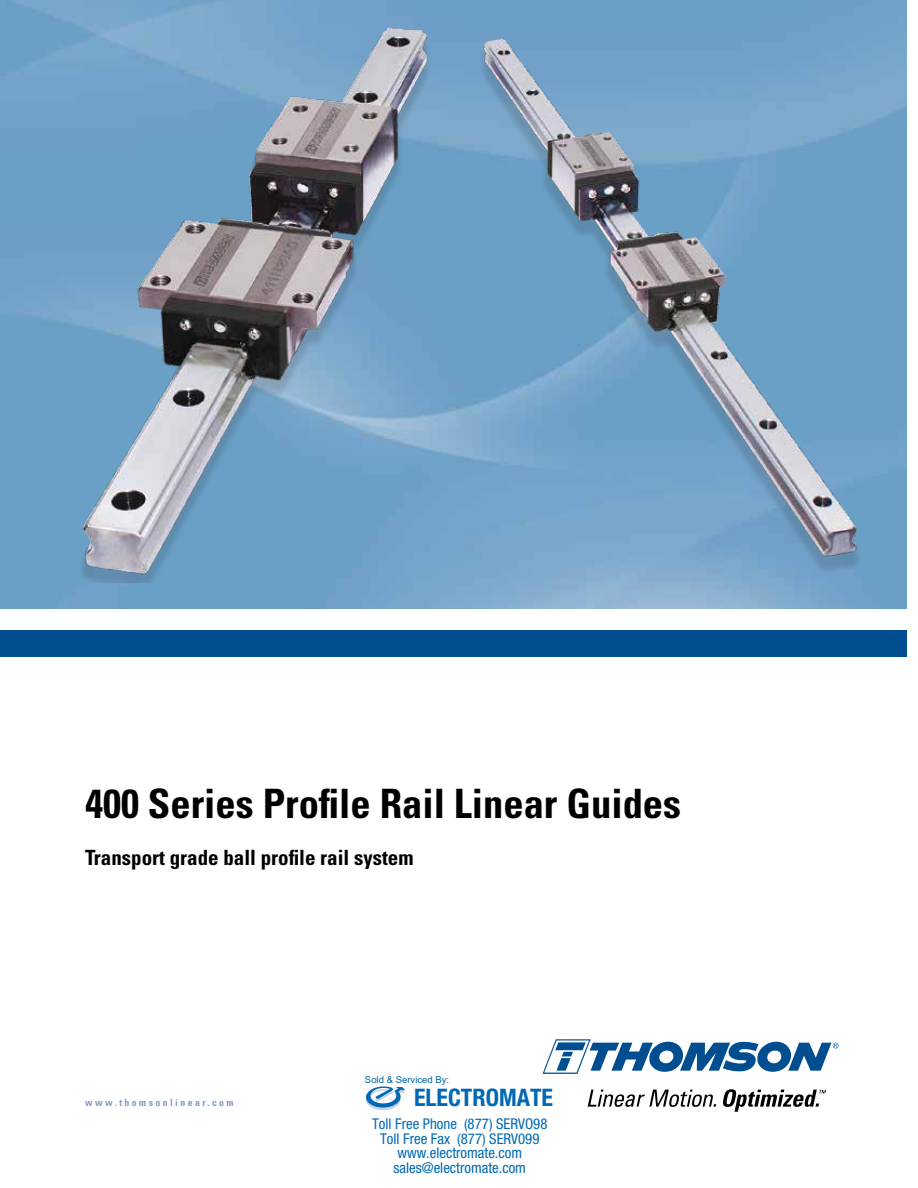
<style>
.page{position:relative;width:918px;height:1188px;background:#fff}
.page>*{position:absolute;margin:0;border:0;box-sizing:border-box;transform-origin:0 0}
.t1{font:700 condensed 40.5px "Univers";color:#000}
.t2{font:700 condensed 24.15px "Helvetica Neue";color:#0168b3}
.t3{font:700 condensed 21px "Univers";color:#000}
.t4{font:condensed 14.85px/14.9px "Helvetica Neue";color:#0168b3;text-align:center}
.t5{font:700 condensed 9.75px "Univers";letter-spacing:.25em;color:#8299c2}
.t6{font:9.6px "Arial";color:#0065a4}
</style>
<div class="page">
<img style="left:0;top:0;width:906px;height:608px">
<div style="left:0;top:630px;width:906px;height:27px;background:#004e8f"></div>
<svg style="left:588px;top:1090px;width:128px;height:17px"></svg>
<svg style="left:723px;top:1089px;width:103px;height:23px"></svg>
<img style="left:23px;top:13px;width:850px;height:569px">
<svg style="left:366px;top:1086px;width:39px;height:24px"></svg>
<svg style="left:543px;top:1039px;width:296px;height:35px"></svg>
<h1 class="t1" style="left:85px;top:779px;width:598px">400 Series Profile Rail Linear Guides</h1>
<h3 class="t3" style="left:85px;top:845px;width:330px">Transport grade ball profile rail system</h3>
<p class="t6" style="left:365px;top:1074px;width:86px">Sold &amp; Serviced By:</p>
<p class="t5" style="left:85px;top:1097px;width:150px">www.thomsonlinear.com</p>
<h2 class="t2" style="left:414px;top:1083px;width:141px">ELECTROMATE</h2>
<p class="t4" style="left:372px;top:1116px;width:177px">Toll Free Phone (877) SERVO98<br>Toll Free Fax (877) SERV099 www.electromate.com sales@electromate.com</p>
</div>
